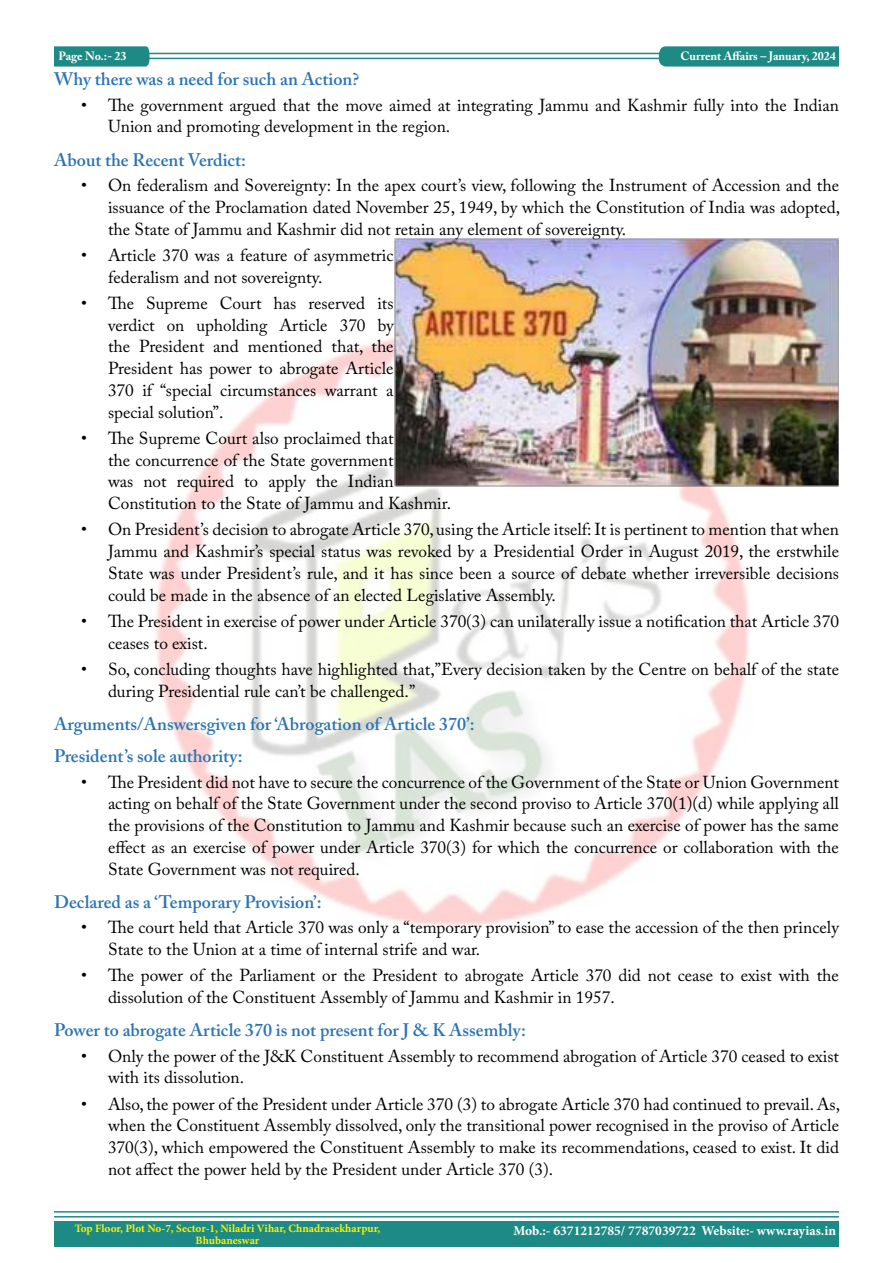
<style>
.page{position:relative;width:893px;height:1263px;background:#fff}
.page>*{position:absolute;margin:0;border:0;box-sizing:border-box;transform-origin:0 0}
.t1{font:600 18px/32.4px "Adobe Caslon Pro";color:#2c74b4}
.t2{font:17.25px/21.8px "Adobe Caslon Pro";color:#000}
.t3{font:700 13.5px "Minion Pro";color:#fff}
.t4{font:700 12px "Adobe Caslon Pro";color:#fff}
.t5{font:700 11.25px/12px "Minion Pro";color:#fff100;text-align:center}
</style>
<div class="page">
<hr style="left:148px;top:53px;width:691px;height:1px;background:#1e8a86">
<hr style="left:148px;top:58px;width:690px;height:1px;background:#1e8a86">
<svg style="left:54px;top:46px;width:96px;height:21px;background:#298f8b"></svg>
<svg style="left:659px;top:46px;width:180px;height:21px;background:#278f8b"></svg>
<hr style="left:54px;top:1211px;width:785px;height:1px;background:#1e8a86">
<hr style="left:54px;top:1216px;width:785px;height:1px;background:#1e8a86">
<div style="left:54px;top:1221px;width:785px;height:25px;background:#1e8a86"></div>
<img style="left:156px;top:306px;width:612px;height:620px">
<img style="left:395px;top:238px;width:444px;height:248px">
<p class="t4" style="left:59px;top:49px;width:70px">Page No.:- 23</p>
<p class="t4" style="left:681px;top:51px;width:157px">Current Affairs – January, 2024</p>
<p class="t1" style="left:54px;top:65px;width:307px">Why there was a need for such an Action?</p>
<p class="t2" style="left:108px;top:94px;width:732px;text-indent:-27px">• The government argued that the move aimed at integrating Jammu and Kashmir fully into the Indian<br>Union and promoting development in the region.</p>
<p class="t1" style="left:54px;top:145px;width:193px">About the Recent Verdict:</p>
<p class="t2" style="left:108px;top:174px;width:734px;text-align:justify;text-indent:-27px">• On federalism and Sovereignty: In the apex court’s view, following the Instrument of Accession and the issuance of the Proclamation dated November 25, 1949, by which the Constitution of India was adopted, the State of Jammu and Kashmir did not retain any element of sovereignty.</p>
<p class="t2" style="left:108px;top:244px;width:287px;text-indent:-27px">• Article 370 was a feature of asymmetric federalism and not sovereignty.</p>
<p class="t2" style="left:108px;top:292px;width:287px;text-align:justify;text-indent:-27px">• The Supreme Court has reserved its verdict on upholding Article 370 by the President and mentioned that, the President has power to abrogate Article 370 if “special circumstances warrant a special solution”.</p>
<p class="t2" style="left:108px;top:427px;width:345px;text-indent:-27px">• The Supreme Court also proclaimed that<br>the concurrence of the State government<br>was not required to apply the Indian Constitution to the State of Jammu and Kashmir.</p>
<p class="t2" style="left:108px;top:519px;width:733px;text-align:justify;text-indent:-27px">• On President’s decision to abrogate Article 370, using the Article itself: It is pertinent to mention that when Jammu and Kashmir’s special status was revoked by a Presidential Order in August 2019, the erstwhile State was under President’s rule, and it has since been a source of debate whether irreversible decisions could be made in the absence of an elected Legislative Assembly.</p>
<p class="t2" style="left:108px;top:610px;width:732px;text-indent:-27px">• The President in exercise of power under Article 370(3) can unilaterally issue a notification that Article 370 ceases to exist.</p>
<p class="t2" style="left:108px;top:658px;width:732px;text-indent:-27px">• So, concluding thoughts have highlighted that,”Every decision taken by the Centre on behalf of the state during Presidential rule can’t be challenged.”</p>
<p class="t1" style="left:54px;top:709px;width:422px">Arguments/Answersgiven for ‘Abrogation of Article 370’:<br>President’s sole authority:</p>
<p class="t2" style="left:108px;top:771px;width:732px;text-align:justify;text-indent:-27px">• The President did not have to secure the concurrence of the Government of the State or Union Government acting on behalf of the State Government under the second proviso to Article 370(1)(d) while applying all the provisions of the Constitution to Jammu and Kashmir because such an exercise of power has the same effect as an exercise of power under Article 370(3) for which the concurrence or collaboration with the State Government was not required.</p>
<p class="t1" style="left:54px;top:887px;width:269px">Declared as a ‘Temporary Provision’:</p>
<p class="t2" style="left:108px;top:917px;width:732px;text-indent:-27px">• The court held that Article 370 was only a “temporary provision” to ease the accession of the then princely<br>State to the Union at a time of internal strife and war.</p>
<p class="t2" style="left:108px;top:965px;width:732px;text-indent:-27px">• The power of the Parliament or the President to abrogate Article 370 did not cease to exist with the dissolution of the Constituent Assembly of Jammu and Kashmir in 1957.</p>
<p class="t1" style="left:54px;top:1016px;width:473px">Power to abrogate Article 370 is not present for J &amp; K Assembly:</p>
<p class="t2" style="left:108px;top:1045px;width:732px;text-indent:-27px">• Only the power of the J&amp;K Constituent Assembly to recommend abrogation of Article 370 ceased to exist with its dissolution.</p>
<p class="t2" style="left:108px;top:1093px;width:733px;text-align:justify;text-indent:-27px">• Also, the power of the President under Article 370 (3) to abrogate Article 370 had continued to prevail. As, when the Constituent Assembly dissolved, only the transitional power recognised in the proviso of Article 370(3), which empowered the Constituent Assembly to make its recommendations, ceased to exist. It did not affect the power held by the President under Article 370 (3).</p>
<p class="t5" style="left:75px;top:1223px;width:307px">Top Floor, Plot No-7, Sector-1, Niladri Vihar, Chnadrasekharpur,<br>Bhubaneswar</p>
<p class="t3" style="left:513px;top:1226px;width:324px">Mob.:- 6371212785/ 7787039722 Website:- www.rayias.in</p>
</div>
